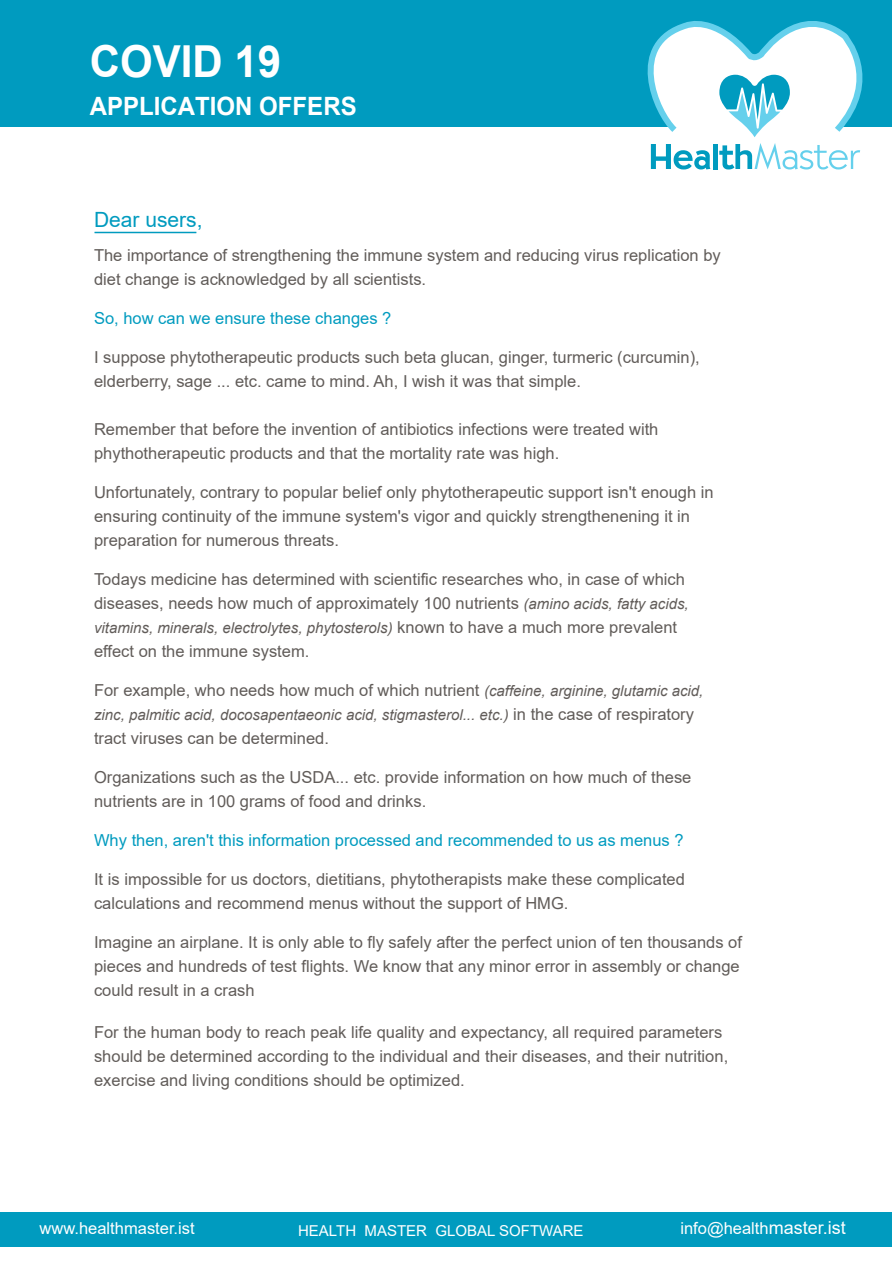
<style>
.page{position:relative;width:892px;height:1263px;background:#fff}
.page>*{position:absolute;margin:0;border:0;box-sizing:border-box;transform-origin:0 0}
.t1{font:700 44.1px "Arial";color:#fff;scale:.95 1}
.t2{font:700 25.2px "Arial";color:#fff;scale:.95 1}
.t3{font:21px "Arial";color:#009bbf}
.t4{font:16.5px/24px "Arial";color:#615c59}
.t5{font:16.5px "Arial";color:#009bbf}
.t6{font:16.5px "Arial";color:#fff}
.t7{font:italic 15px "Arial";color:#615c59}
.t8{font:15px "Arial";color:#fff}
.s1{font-style:italic;font-size:15px}
.s2{font-style:normal;font-size:16.5px}
.s3{font-size:18px}
</style>
<div class="page">
<div style="left:0;top:0;width:891px;height:127px;background:#009bbf"></div>
<svg style="left:647px;top:21px;width:216px;height:149px"></svg>
<div style="left:0;top:1212px;width:891px;height:34px;background:#009bbf"></div>
<hr style="left:94px;top:232px;width:102px;height:1px;background:#009bbf">
<h1 class="t1" style="left:90px;top:30px;width:203px">COVID 19</h1>
<h2 class="t2" style="left:90px;top:88px;width:282px">APPLICATION OFFERS</h2>
<p class="t3" style="left:94px;top:205px;width:110px">Dear users,</p>
<p class="t4" style="left:94px;top:243px;width:628px">The importance of strengthening the immune system and reducing virus replication by diet change is acknowledged by all scientists.</p>
<p class="t5" style="left:94px;top:307px;width:299px">So, how can we ensure these changes ?</p>
<p class="t4" style="left:94px;top:345px;width:607px">I suppose phytotherapeutic products such beta glucan, ginger, turmeric (curcumin), elderberry, sage ... etc. came to mind. Ah, I wish it was that simple.</p>
<p class="t4" style="left:94px;top:417px;width:566px">Remember that before the invention of antibiotics infections were treated with phythotherapeutic products and that the mortality rate was high.</p>
<p class="t4" style="left:94px;top:480px;width:621px">Unfortunately, contrary to popular belief only phytotherapeutic support isn't enough in ensuring continuity of the immune system's vigor and quickly strengthenening it in preparation for numerous threats.</p>
<p class="t4" style="left:94px;top:567px;width:596px">Todays medicine has determined with scientific researches who, in case of which diseases, needs how much of approximately 100 nutrients <span class="s1">(amino acids, fatty acids,</span></p>
<p class="t7" style="left:94px;top:618px;width:584px">vitamins, minerals, electrolytes, phytosterols) <span class="s2">known to have a much more prevalent</span></p>
<p class="t4" style="left:94px;top:639px;width:217px">effect on the immune system.</p>
<p class="t4" style="left:94px;top:678px;width:611px">For example, who needs how much of which nutrient <span class="s1">(caffeine, arginine, glutamic acid,</span></p>
<p class="t7" style="left:94px;top:705px;width:601px">zinc, palmitic acid, docosapentaeonic acid, stigmasterol... etc.) <span class="s2">in the case of respiratory</span></p>
<p class="t4" style="left:94px;top:726px;width:236px">tract viruses can be determined.</p>
<p class="t4" style="left:94px;top:765px;width:599px">Organizations such as the USDA... etc. provide information on how much of these nutrients are in 100 grams of food and drinks.</p>
<p class="t5" style="left:94px;top:829px;width:591px">Why then, aren't this information processed and recommended to us as menus ?</p>
<p class="t4" style="left:94px;top:867px;width:592px">It is impossible for us doctors, dietitians, phytotherapists make these complicated calculations and recommend menus without the support of HMG.</p>
<p class="t4" style="left:94px;top:930px;width:649px">Imagine an airplane. It is only able to fly safely after the perfect union of ten thousands of pieces and hundreds of test flights. We know that any minor error in assembly or change could result in a crash</p>
<p class="t4" style="left:94px;top:1020px;width:635px">For the human body to reach peak life quality and expectancy, all required parameters should be determined according to the individual and their diseases, and their nutrition, exercise and living conditions should be optimized.</p>
<p class="t6" style="left:40px;top:1217px;width:157px">www.healthmaster.ist</p>
<p class="t8" style="left:298px;top:1220px;width:287px">HEALTH MASTER GLOBAL SOFTWARE</p>
<p class="t6" style="left:680px;top:1217px;width:167px">info@health<span class="s3">master.ist</span></p>
</div>
